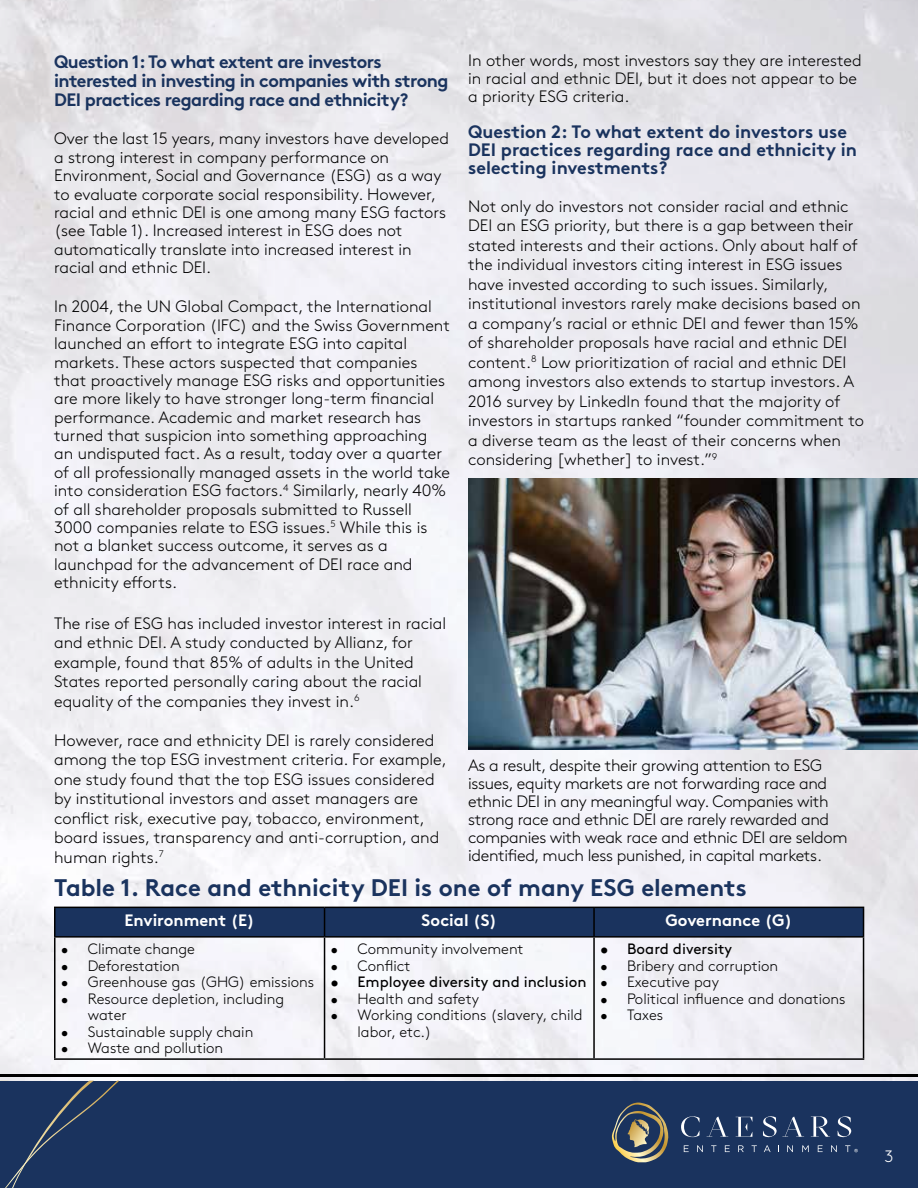
<style>
.page{position:relative;width:918px;height:1188px;background:#fff}
.page>*{position:absolute;margin:0;border:0;box-sizing:border-box;transform-origin:0 0}
.t1{font:700 24px "Brown Pro";color:#1a335e}
.t2{font:700 18px/19.5px "Brown Pro";letter-spacing:-.025em;color:#1a335e}
.t3{font:700 18px/18px "Brown Pro";color:#1a335e}
.t4{font:300 16.5px/19.5px "Brown Pro";color:#000}
.t5{font:300 16.5px/18px "Brown Pro";letter-spacing:-.02em;color:#000}
.t6{font:700 16.5px "Brown Pro";color:#fff}
.t7{font:300 16.5px "Brown Pro";color:#fff}
.t8{font:300 15px/16.5px "Brown Pro";color:#000}
.t9{font:15px "Brown Pro";color:#000}
</style>
<div class="page">
<img style="left:0;top:0;width:918px;height:1081px">
<div style="left:0;top:1081px;width:918px;height:107px;background:#1a335e"></div>
<hr style="left:0;top:1074px;width:918px;height:2px;background:#000">
<svg style="left:5px;top:1081px;width:114px;height:107px"></svg>
<svg style="left:736px;top:1117px;width:16px;height:20px"></svg>
<svg style="left:707px;top:1116px;width:21px;height:21px"></svg>
<svg style="left:811px;top:1116px;width:19px;height:21px"></svg>
<svg style="left:763px;top:1116px;width:41px;height:21px"></svg>
<svg style="left:838px;top:1116px;width:13px;height:21px"></svg>
<svg style="left:681px;top:1116px;width:18px;height:21px"></svg>
<svg style="left:684px;top:1145px;width:5px;height:7px"></svg>
<svg style="left:697px;top:1145px;width:6px;height:7px"></svg>
<svg style="left:711px;top:1145px;width:5px;height:7px"></svg>
<svg style="left:725px;top:1145px;width:5px;height:7px"></svg>
<svg style="left:738px;top:1145px;width:6px;height:7px"></svg>
<svg style="left:752px;top:1145px;width:5px;height:7px"></svg>
<svg style="left:764px;top:1145px;width:7px;height:7px"></svg>
<svg style="left:787px;top:1145px;width:6px;height:7px"></svg>
<svg style="left:802px;top:1145px;width:7px;height:7px"></svg>
<svg style="left:818px;top:1145px;width:5px;height:7px"></svg>
<svg style="left:831px;top:1145px;width:6px;height:7px"></svg>
<svg style="left:845px;top:1145px;width:13px;height:7px"></svg>
<svg style="left:612px;top:1103px;width:57px;height:59px"></svg>
<hr style="left:54px;top:907px;width:271px;height:1px;background:#000">
<hr style="left:54px;top:908px;width:2px;height:28px;background:#000">
<svg style="left:55px;top:907px;width:809px;height:29px;background:#183059"></svg>
<hr style="left:594px;top:936px;width:270px;height:2px;background:#000">
<hr style="left:863px;top:938px;width:1px;height:120px;background:#000">
<hr style="left:594px;top:1058px;width:270px;height:2px;background:#000">
<hr style="left:325px;top:936px;width:269px;height:2px;background:#000">
<hr style="left:593px;top:938px;width:2px;height:120px;background:#000">
<hr style="left:325px;top:1058px;width:269px;height:2px;background:#000">
<hr style="left:54px;top:936px;width:271px;height:2px;background:#000">
<hr style="left:54px;top:938px;width:2px;height:120px;background:#000">
<hr style="left:324px;top:938px;width:1px;height:120px;background:#000">
<hr style="left:54px;top:1058px;width:271px;height:2px;background:#000">
<img style="left:468px;top:478px;width:450px;height:271px">
<p class="t2" style="left:54px;top:50px;width:396px">Question 1: To what extent are investors interested in investing in companies with strong<br>DEI practices regarding race and ethnicity?</p>
<p class="t4" style="left:54px;top:128px;width:397px;line-height:18.5px">Over the last 15 years, many investors have developed a strong interest in company performance on Environment, Social and Governance (ESG) as a way to evaluate corporate social responsibility. However, racial and ethnic DEI is one among many ESG factors (see Table 1). Increased interest in ESG does not automatically translate into increased interest in racial and ethnic DEI.</p>
<p class="t4" style="left:54px;top:296px;width:397px;line-height:18.3px">In 2004, the UN Global Compact, the International Finance Corporation (IFC) and the Swiss Government launched an effort to integrate ESG into capital markets. These actors suspected that companies that proactively manage ESG risks and opportunities are more likely to have stronger long-term financial performance. Academic and market research has turned that suspicion into something approaching an undisputed fact. As a result, today over a quarter of all professionally managed assets in the world take into consideration ESG factors.<sup>4</sup> Similarly, nearly 40% of all shareholder proposals submitted to Russell 3000 companies relate to ESG issues.<sup>5</sup> While this is not a blanket success outcome, it serves as a launchpad for the advancement of DEI race and ethnicity efforts.</p>
<p class="t4" style="left:54px;top:612px;width:394px">The rise of ESG has included investor interest in racial and ethnic DEI. A study conducted by Allianz, for example, found that 85% of adults in the United States reported personally caring about the racial equality of the companies they invest in.<sup>6</sup></p>
<p class="t4" style="left:54px;top:729px;width:394px">However, race and ethnicity DEI is rarely considered among the top ESG investment criteria. For example, one study found that the top ESG issues considered by institutional investors and asset managers are conflict risk, executive pay, tobacco, environment, board issues, transparency and anti-corruption, and human rights.<sup>7</sup></p>
<p class="t4" style="left:468px;top:50px;width:395px;line-height:18px">In other words, most investors say they are interested in racial and ethnic DEI, but it does not appear to be a priority ESG criteria.</p>
<p class="t3" style="left:468px;top:121px;width:390px">Question 2: To what extent do investors use<br>DEI practices regarding race and ethnicity in selecting investments?</p>
<p class="t4" style="left:468px;top:195px;width:398px">Not only do investors not consider racial and ethnic DEI an ESG priority, but there is a gap between their stated interests and their actions. Only about half of the individual investors citing interest in ESG issues have invested according to such issues. Similarly, institutional investors rarely make decisions based on a company’s racial or ethnic DEI and fewer than 15% of shareholder proposals have racial and ethnic DEI content.<sup>8</sup> Low prioritization of racial and ethnic DEI among investors also extends to startup investors. A 2016 survey by LinkedIn found that the majority of investors in startups ranked “founder commitment to a diverse team as the least of their concerns when considering [whether] to invest.”<sup>9</sup></p>
<p class="t5" style="left:468px;top:756px;width:381px">As a result, despite their growing attention to ESG issues, equity markets are not forwarding race and ethnic DEI in any meaningful way. Companies with strong race and ethnic DEI are rarely rewarded and companies with weak race and ethnic DEI are seldom identified, much less punished, in capital markets.</p>
<h1 class="t1" style="left:54px;top:868px;width:694px">Table 1. Race and ethnicity DEI is one of many ESG elements</h1>
<p class="t6" style="left:124px;top:907px;width:132px">Environment (E)</p>
<p class="t6" style="left:422px;top:907px;width:77px">Social (S)</p>
<p class="t6" style="left:665px;top:907px;width:128px">Governance (G)</p>
<p class="t8" style="left:61px;top:940px;width:136px">• Climate change</p>
<p class="t8" style="left:61px;top:956px;width:121px">• Deforestation</p>
<p class="t8" style="left:61px;top:973px;width:255px">• Greenhouse gas (GHG) emissions</p>
<p class="t8" style="left:88px;top:989px;width:198px;text-indent:-27px">• Resource depletion, including water</p>
<p class="t8" style="left:61px;top:1022px;width:194px">• Sustainable supply chain</p>
<p class="t8" style="left:61px;top:1039px;width:164px">• Waste and pollution</p>
<p class="t8" style="left:331px;top:940px;width:195px">• Community involvement</p>
<p class="t8" style="left:331px;top:956px;width:82px">• Conflict</p>
<p class="t9" style="left:331px;top:970px;width:257px">• Employee diversity and inclusion</p>
<p class="t8" style="left:331px;top:989px;width:150px">• Health and safety</p>
<p class="t8" style="left:358px;top:1006px;width:227px;text-indent:-27px">• Working conditions (slavery, child labor, etc.)</p>
<p class="t9" style="left:600px;top:937px;width:134px">• Board diversity</p>
<p class="t8" style="left:600px;top:956px;width:180px">• Bribery and corruption</p>
<p class="t8" style="left:600px;top:973px;width:120px">• Executive pay</p>
<p class="t8" style="left:600px;top:989px;width:247px">• Political influence and donations</p>
<p class="t8" style="left:600px;top:1006px;width:65px">• Taxes</p>
<p class="t7" style="left:885px;top:1144px;width:11px">3</p>
</div>
